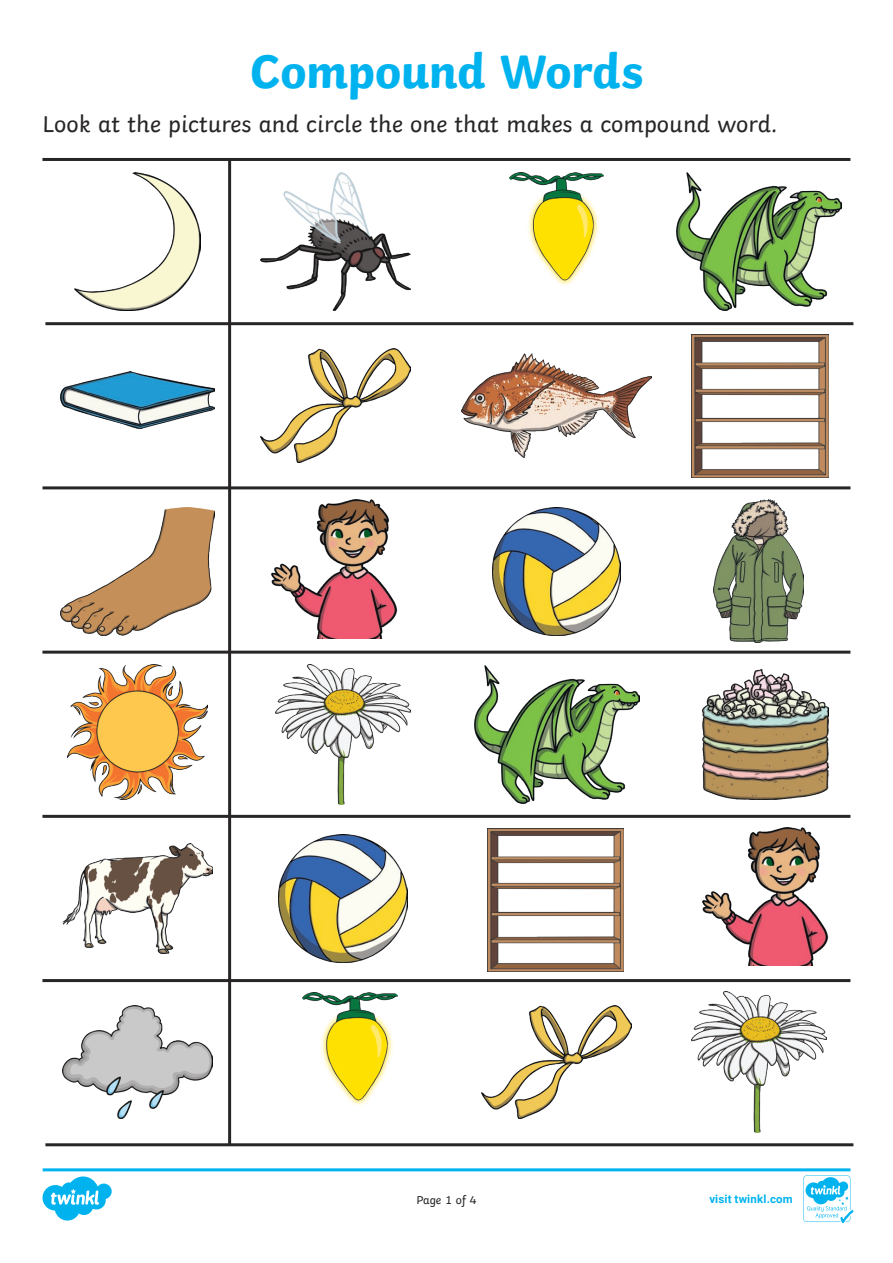
<style>
.page{position:relative;width:893px;height:1263px;background:#fff}
.page>*{position:absolute;margin:0;border:0;box-sizing:border-box;transform-origin:0 0}
.Heading_1{font:700 49.5px "Twinkl";letter-spacing:-.01em;color:#00b3ef}
.KS1_Body_Copy{font:24px "Twinkl";color:#282526}
.t1{font:12px "Twinkl";letter-spacing:-.005em;color:#282526}
.t2{font:700 11.4px "Roboto";letter-spacing:.02em;color:#00b3ef}
</style>
<div class="page">
<hr style="left:42px;top:158px;width:808px;height:3px;background:#282526">
<hr style="left:45px;top:322px;width:808px;height:3px;background:#282526">
<hr style="left:42px;top:486px;width:808px;height:3px;background:#282526">
<hr style="left:42px;top:651px;width:808px;height:3px;background:#282526">
<hr style="left:42px;top:815px;width:808px;height:3px;background:#282526">
<hr style="left:42px;top:979px;width:808px;height:3px;background:#282526">
<hr style="left:45px;top:1143px;width:808px;height:3px;background:#282526">
<hr style="left:228px;top:159px;width:3px;height:986px;background:#282526">
<img style="left:75px;top:172px;width:125px;height:139px">
<img style="left:261px;top:172px;width:149px;height:139px">
<img style="left:509px;top:172px;width:95px;height:113px">
<img style="left:676px;top:172px;width:165px;height:139px">
<img style="left:61px;top:371px;width:153px;height:57px">
<img style="left:261px;top:349px;width:149px;height:114px">
<img style="left:462px;top:354px;width:190px;height:104px">
<img style="left:61px;top:507px;width:153px;height:129px">
<img style="left:492px;top:507px;width:129px;height:129px">
<img style="left:279px;top:834px;width:128px;height:129px">
<img style="left:714px;top:500px;width:89px;height:143px">
<img style="left:68px;top:664px;width:139px;height:135px">
<img style="left:275px;top:664px;width:135px;height:140px">
<img style="left:474px;top:665px;width:165px;height:138px">
<img style="left:703px;top:669px;width:125px;height:130px">
<img style="left:62px;top:843px;width:151px;height:110px">
<img style="left:62px;top:1005px;width:151px;height:113px">
<img style="left:303px;top:993px;width:94px;height:112px">
<img style="left:482px;top:1005px;width:149px;height:114px">
<img style="left:691px;top:992px;width:135px;height:140px">
<img style="left:703px;top:827px;width:125px;height:138px">
<img style="left:272px;top:500px;width:125px;height:138px">
<img style="left:691px;top:334px;width:137px;height:143px">
<img style="left:487px;top:829px;width:137px;height:143px">
<svg style="left:43px;top:1168px;width:810px;height:55px"></svg>
<p class="Heading_1" style="left:250px;top:31px;width:395px">Compound Words</p>
<p class="KS1_Body_Copy" style="left:42px;top:106px;width:736px">Look at the pictures and circle the one that makes a compound word.</p>
<p class="t1" style="left:416px;top:1191px;width:62px">Page 1 of 4</p>
<p class="t2" style="left:709px;top:1191px;width:85px">visit twinkl.com</p>
</div>
